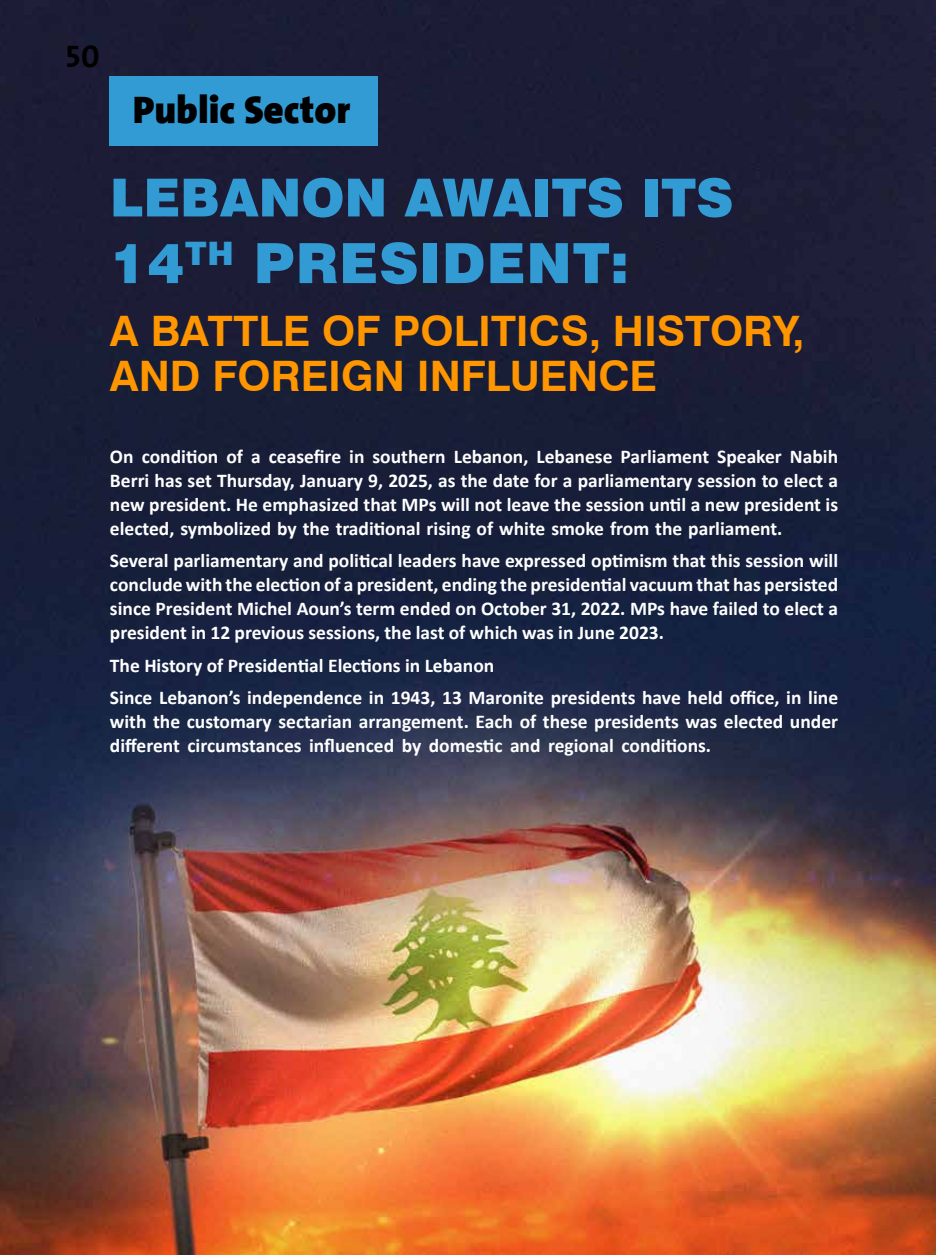
<style>
.page{position:relative;width:936px;height:1255px;background:#fff}
.page>*{position:absolute;margin:0;border:0;box-sizing:border-box;transform-origin:0 0}
.t1{font:900 55.5px "Swiss 721 BT";letter-spacing:.02em;color:#339bd4}
.t2{font:900 52.5px "Swiss 721 BT";color:#339bd4}
.t3{font:700 42px/45px "Swiss 721 BT";color:#ff9600}
.t4{font:900 39px "The Sans Arab";color:#000}
.t5{font:700 31.5px "The Sans Arab";color:#000}
.t6{font:700 19.5px/24px "Calibri";color:#fff;text-align:justify}
</style>
<div class="page">
<img style="left:0;top:0;width:935px;height:1254px">
<div style="left:110px;top:77px;width:268px;height:69px;background:#339bd4"></div>
<h3 class="t5" style="left:66px;top:36px;width:35px">50</h3>
<h3 class="t4" style="left:133px;top:85px;width:219px">Public Sector</h3>
<h2 class="t2" style="left:110px;top:166px;width:625px">LEBANON AWAITS ITS</h2>
<h1 class="t1" style="left:110px;top:229px;width:521px">14<sup>TH</sup> PRESIDENT:</h1>
<h3 class="t3" style="left:110px;top:307px;width:695px">A BATTLE OF POLITICS, HISTORY,<br>AND FOREIGN INFLUENCE</h3>
<p class="t6" style="left:110px;top:443px;width:729px">On condition of a ceasefire in southern Lebanon, Lebanese Parliament Speaker Nabih Berri has set Thursday, January 9, 2025, as the date for a parliamentary session to elect a new president. He emphasized that MPs will not leave the session until a new president is elected, symbolized by the traditional rising of white smoke from the parliament.</p>
<p class="t6" style="left:110px;top:548px;width:729px">Several parliamentary and political leaders have expressed optimism that this session will conclude with the election of a president, ending the presidential vacuum that has persisted since President Michel Aoun’s term ended on October 31, 2022. MPs have failed to elect a president in 12 previous sessions, the last of which was in June 2023.</p>
<p class="t6" style="left:110px;top:648px;width:729px;line-height:32.5px">The History of Presidential Elections in Lebanon<br>Since Lebanon’s independence in 1943, 13 Maronite presidents have held office, in line</p>
<p class="t6" style="left:110px;top:709px;width:729px">with the customary sectarian arrangement. Each of these presidents was elected under different circumstances influenced by domestic and regional conditions.</p>
</div>
